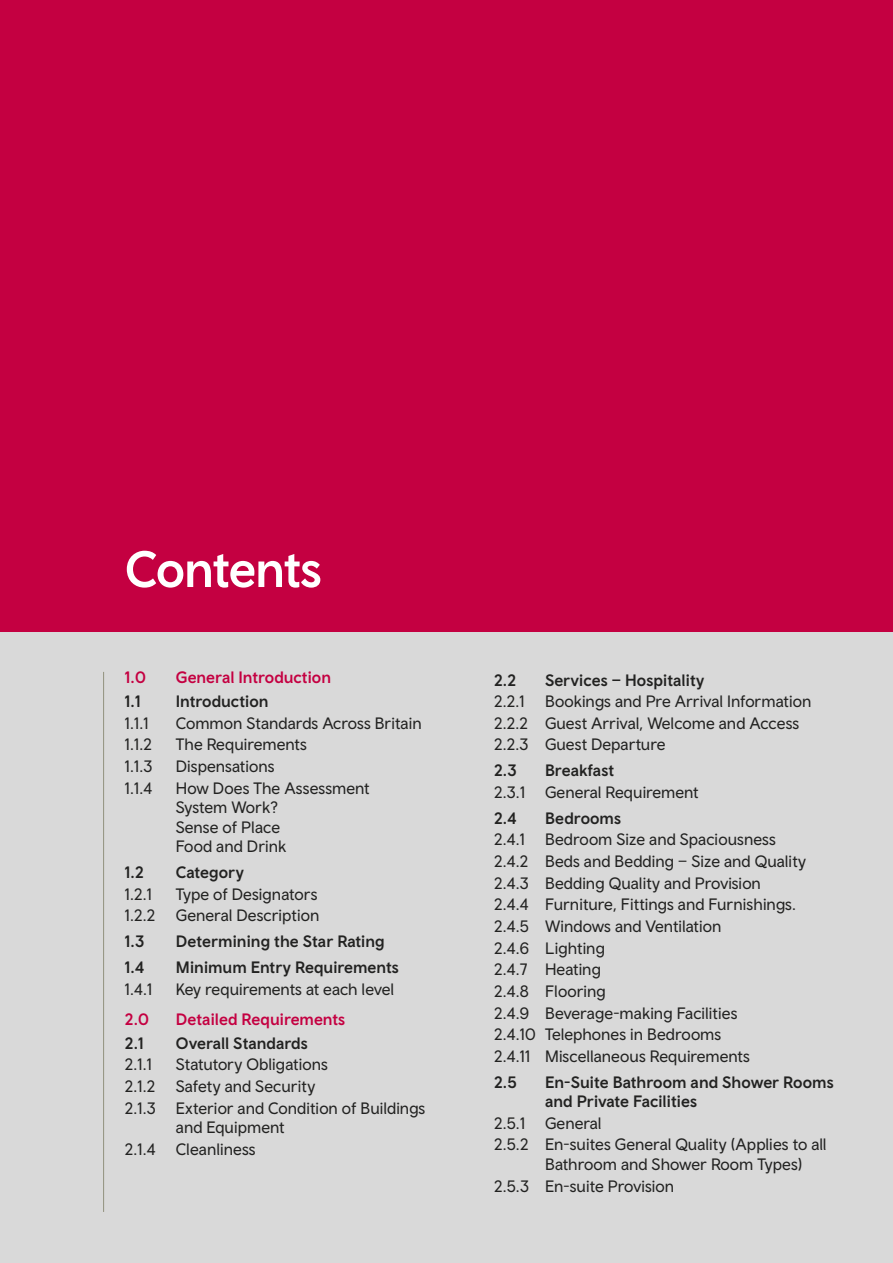
<style>
.page{position:relative;width:893px;height:1263px;background:#fff}
.page>*{position:absolute;margin:0;border:0;box-sizing:border-box;transform-origin:0 0}
.Section_Title{font:500 51px "Wales Sans Headline";letter-spacing:-.02em;color:#fff}
.Contents_Body{font:16.5px/19.5px "Wales Sans Body";color:#222221}
.Contents_Sub_Title{font:500 16.5px/19.5px "Wales Sans Body";color:#222221}
.Contents_Title{font:500 16.5px "Wales Sans Body";color:#c40041}
</style>
<div class="page">
<div style="left:0;top:85px;width:893px;height:1178px;background:#d9d9d9"></div>
<div style="left:0;top:0;width:893px;height:631px;background:#c40041"></div>
<hr style="left:103px;top:672px;width:1px;height:540px;background:#92917e">
<p class="Section_Title" style="left:125px;top:538px;width:199px">Contents</p>
<p class="Contents_Title" style="left:125px;top:668px;width:23px">1.0</p>
<p class="Contents_Title" style="left:176px;top:668px;width:157px">General Introduction</p>
<p class="Contents_Sub_Title" style="left:125px;top:691px;width:17px">1.1</p>
<p class="Contents_Sub_Title" style="left:176px;top:691px;width:94px">Introduction</p>
<p class="Contents_Body" style="left:125px;top:713px;width:25px">1.1.1</p>
<p class="Contents_Body" style="left:176px;top:713px;width:247px">Common Standards Across Britain</p>
<p class="Contents_Body" style="left:125px;top:734px;width:29px">1.1.2</p>
<p class="Contents_Body" style="left:176px;top:734px;width:132px">The Requirements</p>
<p class="Contents_Body" style="left:125px;top:756px;width:29px">1.1.3</p>
<p class="Contents_Body" style="left:176px;top:756px;width:100px">Dispensations</p>
<p class="Contents_Body" style="left:125px;top:778px;width:29px">1.1.4</p>
<p class="Contents_Body" style="left:176px;top:778px;width:195px">How Does The Assessment<br>System Work?<br>Sense of Place<br>Food and Drink</p>
<p class="Contents_Sub_Title" style="left:125px;top:862px;width:20px">1.2</p>
<p class="Contents_Sub_Title" style="left:176px;top:862px;width:69px">Category</p>
<p class="Contents_Body" style="left:125px;top:884px;width:29px">1.2.1</p>
<p class="Contents_Body" style="left:176px;top:884px;width:143px">Type of Designators</p>
<p class="Contents_Body" style="left:125px;top:905px;width:196px">1.2.2 General Description</p>
<p class="Contents_Sub_Title" style="left:125px;top:931px;width:21px">1.3</p>
<p class="Contents_Sub_Title" style="left:176px;top:931px;width:210px">Determining the Star Rating</p>
<p class="Contents_Sub_Title" style="left:125px;top:957px;width:21px">1.4</p>
<p class="Contents_Sub_Title" style="left:176px;top:957px;width:224px">Minimum Entry Requirements</p>
<p class="Contents_Body" style="left:125px;top:979px;width:29px">1.4.1</p>
<p class="Contents_Body" style="left:176px;top:979px;width:220px">Key requirements at each level</p>
<p class="Contents_Title" style="left:125px;top:1009px;width:26px">2.0</p>
<p class="Contents_Title" style="left:176px;top:1009px;width:171px">Detailed Requirements</p>
<p class="Contents_Sub_Title" style="left:125px;top:1033px;width:20px">2.1</p>
<p class="Contents_Sub_Title" style="left:176px;top:1033px;width:134px">Overall Standards</p>
<p class="Contents_Body" style="left:125px;top:1054px;width:29px">2.1.1</p>
<p class="Contents_Body" style="left:176px;top:1054px;width:153px">Statutory Obligations</p>
<p class="Contents_Body" style="left:125px;top:1076px;width:192px">2.1.2 Safety and Security</p>
<p class="Contents_Body" style="left:176px;top:1098px;width:251px;text-indent:-51px">2.1.3 Exterior and Condition of Buildings and Equipment</p>
<p class="Contents_Body" style="left:125px;top:1139px;width:132px">2.1.4 Cleanliness</p>
<p class="Contents_Sub_Title" style="left:494px;top:670px;width:24px">2.2</p>
<p class="Contents_Sub_Title" style="left:545px;top:670px;width:161px">Services – Hospitality</p>
<p class="Contents_Body" style="left:494px;top:691px;width:319px">2.2.1 Bookings and Pre Arrival Information</p>
<p class="Contents_Body" style="left:494px;top:713px;width:307px">2.2.2 Guest Arrival, Welcome and Access</p>
<p class="Contents_Body" style="left:494px;top:734px;width:173px">2.2.3 Guest Departure</p>
<p class="Contents_Sub_Title" style="left:494px;top:760px;width:24px">2.3</p>
<p class="Contents_Sub_Title" style="left:545px;top:760px;width:71px">Breakfast</p>
<p class="Contents_Body" style="left:494px;top:782px;width:206px">2.3.1 General Requirement</p>
<p class="Contents_Sub_Title" style="left:494px;top:808px;width:24px">2.4</p>
<p class="Contents_Sub_Title" style="left:545px;top:808px;width:78px">Bedrooms</p>
<p class="Contents_Body" style="left:494px;top:830px;width:283px">2.4.1 Bedroom Size and Spaciousness</p>
<p class="Contents_Body" style="left:494px;top:851px;width:314px">2.4.2 Beds and Bedding – Size and Quality</p>
<p class="Contents_Body" style="left:494px;top:873px;width:268px">2.4.3 Bedding Quality and Provision</p>
<p class="Contents_Body" style="left:494px;top:894px;width:304px">2.4.4 Furniture, Fittings and Furnishings.</p>
<p class="Contents_Body" style="left:494px;top:916px;width:229px">2.4.5 Windows and Ventilation</p>
<p class="Contents_Body" style="left:494px;top:938px;width:113px">2.4.6 Lighting</p>
<p class="Contents_Body" style="left:494px;top:959px;width:109px">2.4.7 Heating</p>
<p class="Contents_Body" style="left:494px;top:981px;width:113px">2.4.8 Flooring</p>
<p class="Contents_Body" style="left:494px;top:1003px;width:245px">2.4.9 Beverage-making Facilities</p>
<p class="Contents_Body" style="left:494px;top:1024px;width:229px">2.4.10 Telephones in Bedrooms</p>
<p class="Contents_Body" style="left:494px;top:1046px;width:257px">2.4.11 Miscellaneous Requirements</p>
<p class="Contents_Sub_Title" style="left:494px;top:1072px;width:24px">2.5</p>
<p class="Contents_Sub_Title" style="left:545px;top:1072px;width:290px">En-Suite Bathroom and Shower Rooms and Private Facilities</p>
<p class="Contents_Body" style="left:494px;top:1113px;width:109px">2.5.1 General</p>
<p class="Contents_Body" style="left:545px;top:1134px;width:283px;text-indent:-51px">2.5.2 En-suites General Quality (Applies to all<br>Bathroom and Shower Room Types)</p>
<p class="Contents_Body" style="left:494px;top:1176px;width:182px">2.5.3 En-suite Provision</p>
</div>
